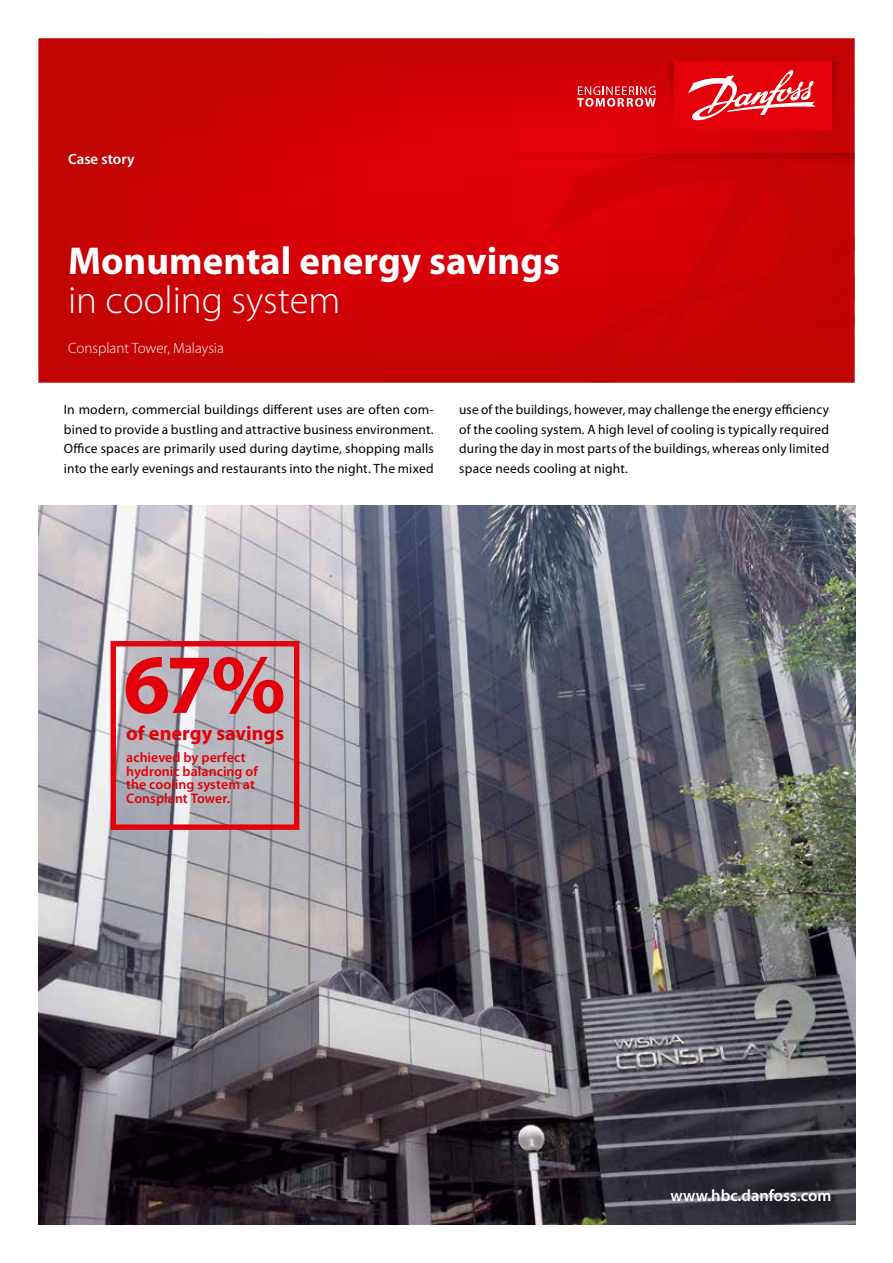
<style>
.page{position:relative;width:893px;height:1263px;background:#fff}
.page>*{position:absolute;margin:0;border:0;box-sizing:border-box;transform-origin:0 0}
.t1{font:700 84.75px "Myriad Pro";color:#e3000b}
.t2{font:700 39px "Myriad Pro";color:#fff}
.t3{font:300 39px "Myriad Pro";color:#fff}
.t4{font:700 20.25px "Myriad Pro";color:#e3000b}
.t5{font:600 16.5px "Myriad Pro";color:#fff}
.t6{font:300 15px "Myriad Pro";color:#fff}
.t7{font:600 15px "Myriad Pro";color:#fff}
.t8{font:600 13.8px/13.8px "Myriad Pro";letter-spacing:.005em;color:#e3000b}
.t9{font:13.5px/19.5px "Myriad Pro";letter-spacing:.01em;color:#000;text-align:justify}
</style>
<div class="page">
<img style="left:38px;top:505px;width:817px;height:720px">
<svg style="left:38px;top:38px;width:817px;height:345px;background:#cd0206"></svg>
<svg style="left:547px;top:166px;width:308px;height:217px;background:#cb0106"></svg>
<svg style="left:832px;top:61px;width:12px;height:69px"></svg>
<svg style="left:358px;top:153px;width:497px;height:13px;background:#d00007"></svg>
<div style="left:674px;top:61px;width:158px;height:69px;background:#e3000b"></div>
<svg style="left:577px;top:61px;width:97px;height:69px;background:#d8151d"></svg>
<svg style="left:688px;top:70px;width:128px;height:51px"></svg>
<div style="left:111px;top:641px;width:188px;height:189px;border:5px solid #e3000b"></div>
<p class="t7" style="left:68px;top:150px;width:68px">Case story</p>
<h2 class="t2" style="left:68px;top:235px;width:494px">Monumental energy savings</h2>
<h2 class="t3" style="left:68px;top:276px;width:274px">in cooling system</h2>
<p class="t6" style="left:68px;top:339px;width:157px">Consplant Tower, Malaysia</p>
<p class="t9" style="left:64px;top:400px;width:371px">In modern, commercial buildings different uses are often com&shy;bined to provide a bustling and attractive business environment.<br>Office spaces are primarily used during daytime, shopping malls into the early evenings and restaurants into the night. The mixed</p>
<p class="t9" style="left:459px;top:400px;width:371px">use of the buildings, however, may challenge the energy efficiency of the cooling system. A high level of cooling is typically required during the day in most parts of the buildings, whereas only limited space needs cooling at night.</p>
<h1 class="t1" style="left:123px;top:629px;width:164px">67%</h1>
<h3 class="t4" style="left:126px;top:720px;width:159px">of energy savings</h3>
<p class="t8" style="left:126px;top:750px;width:133px">achieved by perfect hydronic balancing of the cooling system at<br>Consplant Tower.</p>
<p class="t5" style="left:670px;top:1185px;width:162px">www.hbc.danfoss.com</p>
</div>
